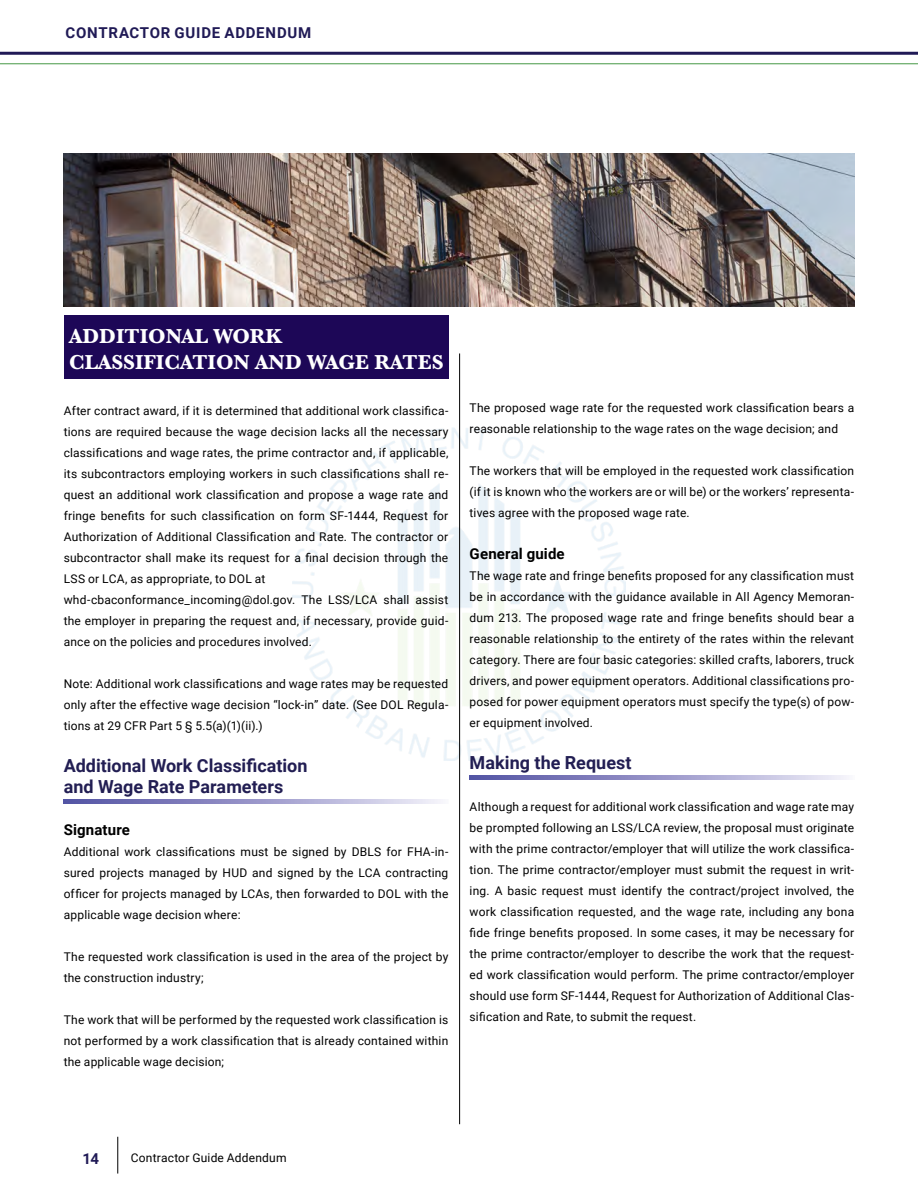
<style>
.page{position:relative;width:918px;height:1188px;background:#fff}
.page>*{position:absolute;margin:0;border:0;box-sizing:border-box;transform-origin:0 0}
.t1{font:700 21px/25.2px "Baskerville";color:#fff}
.t2{font:700 18px/21px "Roboto";color:#221e53}
.t3{font:700 15px "Roboto";letter-spacing:.045em;color:#201a56}
.t4{font:700 15px "Roboto";letter-spacing:.01em;color:#000}
.t5{font:12px/21px "Roboto";letter-spacing:.015em;color:#000;text-align:justify}
</style>
<div class="page">
<hr style="left:0;top:63px;width:918px;height:1px;background:#469845">
<hr style="left:0;top:52px;width:918px;height:3px;background:#201a56">
<hr style="left:118px;top:1137px;width:1px;height:37px;background:#000">
<img style="left:293px;top:428px;width:332px;height:332px">
<svg style="left:470px;top:775px;width:377px;height:5px;background:#9d9bcb"></svg>
<svg style="left:64px;top:799px;width:377px;height:5px;background:#9c9acb"></svg>
<hr style="left:459px;top:353px;width:1px;height:771px;background:#000">
<img style="left:64px;top:153px;width:790px;height:153px">
<div style="left:64px;top:315px;width:384px;height:63px;background:#1d0757"></div>
<p class="t3" style="left:66px;top:23px;width:247px">CONTRACTOR GUIDE ADDENDUM</p>
<h2 class="t1" style="left:69px;top:324px;width:376px">ADDITIONAL WORK<br>CLASSIFICATION AND WAGE RATES</h2>
<p class="t5" style="left:64px;top:400px;width:386px;text-align:left">After contract award, if it is determined that additional work classifica&shy;tions are required because the wage decision lacks all the necessary classifications and wage rates, the prime contractor and, if applicable, its subcontractors employing workers in such classifications shall re&shy;quest an additional work classification and propose a wage rate and fringe benefits for such classification on form SF-1444, Request for Authorization of Additional Classification and Rate. The contractor or subcontractor shall make its request for a final decision through the LSS or LCA, as appropriate, to DOL at whd-cbaconformance_incoming@dol.gov. The LSS/LCA shall assist the employer in preparing the request and, if necessary, provide guid&shy;ance on the policies and procedures involved.</p>
<p class="t5" style="left:64px;top:673px;width:386px">Note: Additional work classifications and wage rates may be requested only after the effective wage decision “lock-in” date. (See DOL Regula&shy;tions at 29 CFR Part 5 § 5.5(a)(1)(ii).)</p>
<h3 class="t2" style="left:64px;top:755px;width:245px">Additional Work Classification and Wage Rate Parameters</h3>
<h4 class="t4" style="left:64px;top:819px;width:68px">Signature</h4>
<p class="t5" style="left:64px;top:841px;width:386px">Additional work classifications must be signed by DBLS for FHA-in&shy;sured projects managed by HUD and signed by the LCA contracting officer for projects managed by LCAs, then forwarded to DOL with the applicable wage decision where:</p>
<p class="t5" style="left:64px;top:946px;width:386px">The requested work classification is used in the area of the project by the construction industry;</p>
<p class="t5" style="left:64px;top:1009px;width:386px">The work that will be performed by the requested work classification is not performed by a work classification that is already contained within the applicable wage decision;</p>
<p class="t5" style="left:470px;top:397px;width:386px">The proposed wage rate for the requested work classification bears a reasonable relationship to the wage rates on the wage decision; and</p>
<p class="t5" style="left:470px;top:460px;width:386px">The workers that will be employed in the requested work classification (if it is known who the workers are or will be) or the workers’ representa&shy;tives agree with the proposed wage rate.</p>
<h4 class="t4" style="left:470px;top:543px;width:97px">General guide</h4>
<p class="t5" style="left:470px;top:565px;width:386px">The wage rate and fringe benefits proposed for any classification must be in accordance with the guidance available in All Agency Memoran&shy;dum 213. The proposed wage rate and fringe benefits should bear a reasonable relationship to the entirety of the rates within the relevant category. There are four basic categories: skilled crafts, laborers, truck drivers, and power equipment operators. Additional classifications pro&shy;posed for power equipment operators must specify the type(s) of pow&shy;er equipment involved.</p>
<h3 class="t2" style="left:470px;top:751px;width:164px">Making the Request</h3>
<p class="t5" style="left:470px;top:796px;width:386px">Although a request for additional work classification and wage rate may be prompted following an LSS/LCA review, the proposal must originate with the prime contractor/employer that will utilize the work classifica&shy;tion. The prime contractor/employer must submit the request in writ&shy;ing. A basic request must identify the contract/project involved, the work classification requested, and the wage rate, including any bona fide fringe benefits proposed. In some cases, it may be necessary for the prime contractor/employer to describe the work that the request&shy;ed work classification would perform. The prime contractor/employer should use form SF-1444, Request for Authorization of Additional Clas&shy;sification and Rate, to submit the request.</p>
<p class="t3" style="left:83px;top:1148px;width:18px">14</p>
<p class="t5" style="left:131px;top:1147px;width:157px">Contractor Guide Addendum</p>
</div>
